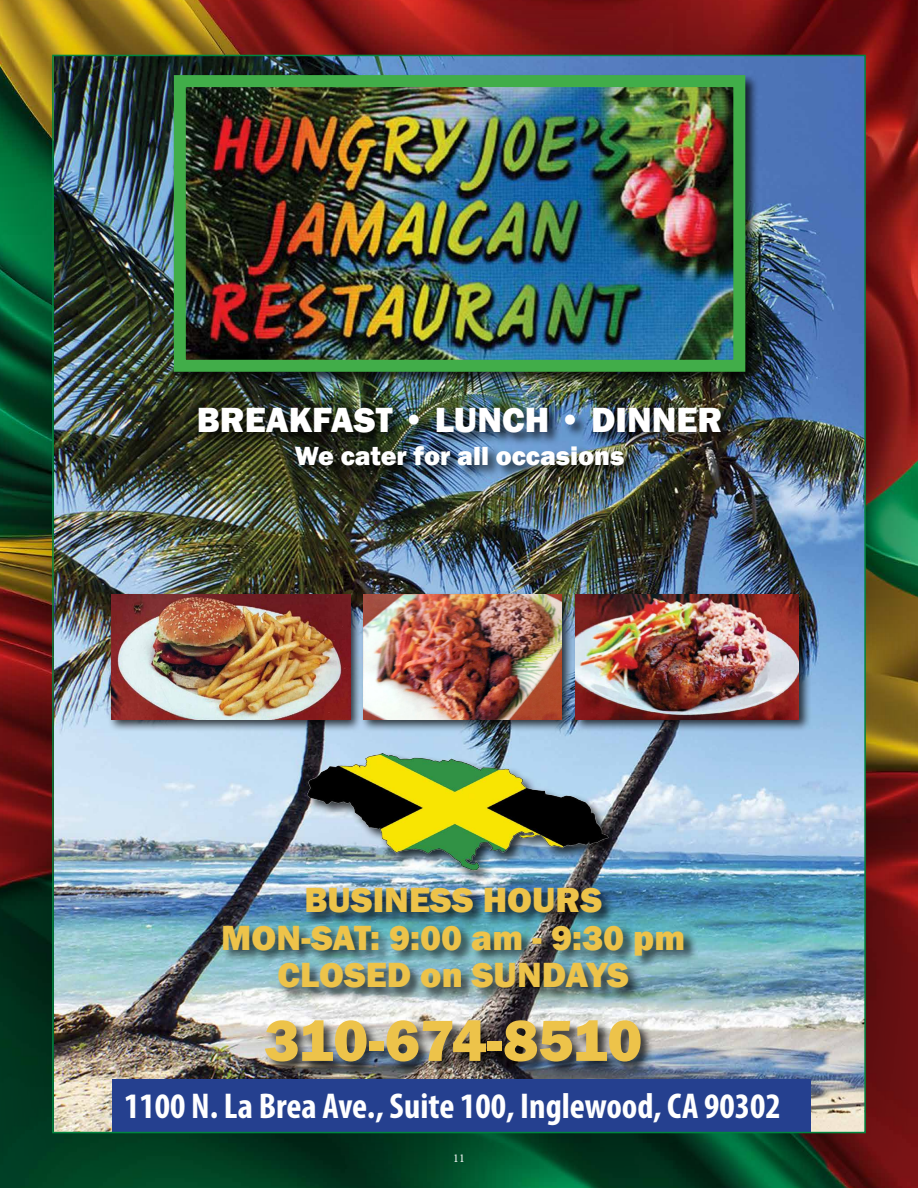
<style>
.page{position:relative;width:918px;height:1188px;background:#fff}
.page>*{position:absolute;margin:0;border:0;box-sizing:border-box;transform-origin:0 0}
.t1{font:800 60px "Franklin Gothic";letter-spacing:-.005em;color:#edc34a}
.t2{font:800 36px/37.5px "Franklin Gothic";color:#edc34a;text-align:center}
.t3{font:700 condensed 36px "Myriad Pro";color:#fff}
.t4{font:800 36px "Franklin Gothic";color:#fff}
.t5{font:800 27px "Franklin Gothic";color:#fff}
.t6{font:12px "Minion Pro";color:#fff}
</style>
<div class="page">
<img style="left:0;top:0;width:918px;height:1188px">
<img style="left:55px;top:58px;width:808px;height:1072px">
<div style="left:172px;top:73px;width:588px;height:313px;background:#000;opacity:.75"></div>
<img style="left:187px;top:88px;width:545px;height:271px">
<div style="left:174px;top:75px;width:571px;height:297px;border:12px solid #41ad49"></div>
<div style="left:306px;top:751px;width:315px;height:133px;background:#000;opacity:.75"></div>
<img style="left:307px;top:753px;width:304px;height:118px">
<div style="left:197px;top:406px;width:538px;height:73px;background:#000;opacity:.75"></div>
<div style="left:112px;top:1079px;width:699px;height:54px;background:#25408f"></div>
<div style="left:222px;top:886px;width:476px;height:190px;background:#000;opacity:.75"></div>
<div style="left:107px;top:591px;width:704px;height:141px;background:#000;opacity:.75"></div>
<img style="left:111px;top:595px;width:239px;height:125px">
<img style="left:363px;top:595px;width:199px;height:125px">
<img style="left:575px;top:595px;width:224px;height:125px">
<p class="t4" style="left:197px;top:397px;width:527px">BREAKFAST • LUNCH • DINNER</p>
<p class="t5" style="left:295px;top:438px;width:331px">We cater for all occasions</p>
<p class="t2" style="left:221px;top:881px;width:465px">BUSINESS HOURS<br>MON-SAT: 9:00 am - 9:30 pm<br>CLOSED on SUNDAYS</p>
<h1 class="t1" style="left:264px;top:1002px;width:380px">310-674-8510</h1>
<p class="t3" style="left:124px;top:1084px;width:658px">1100 N. La Brea Ave., Suite 100, Inglewood, CA 90302</p>
<p class="t6" style="left:453px;top:1151px;width:13px">11</p>
</div>
